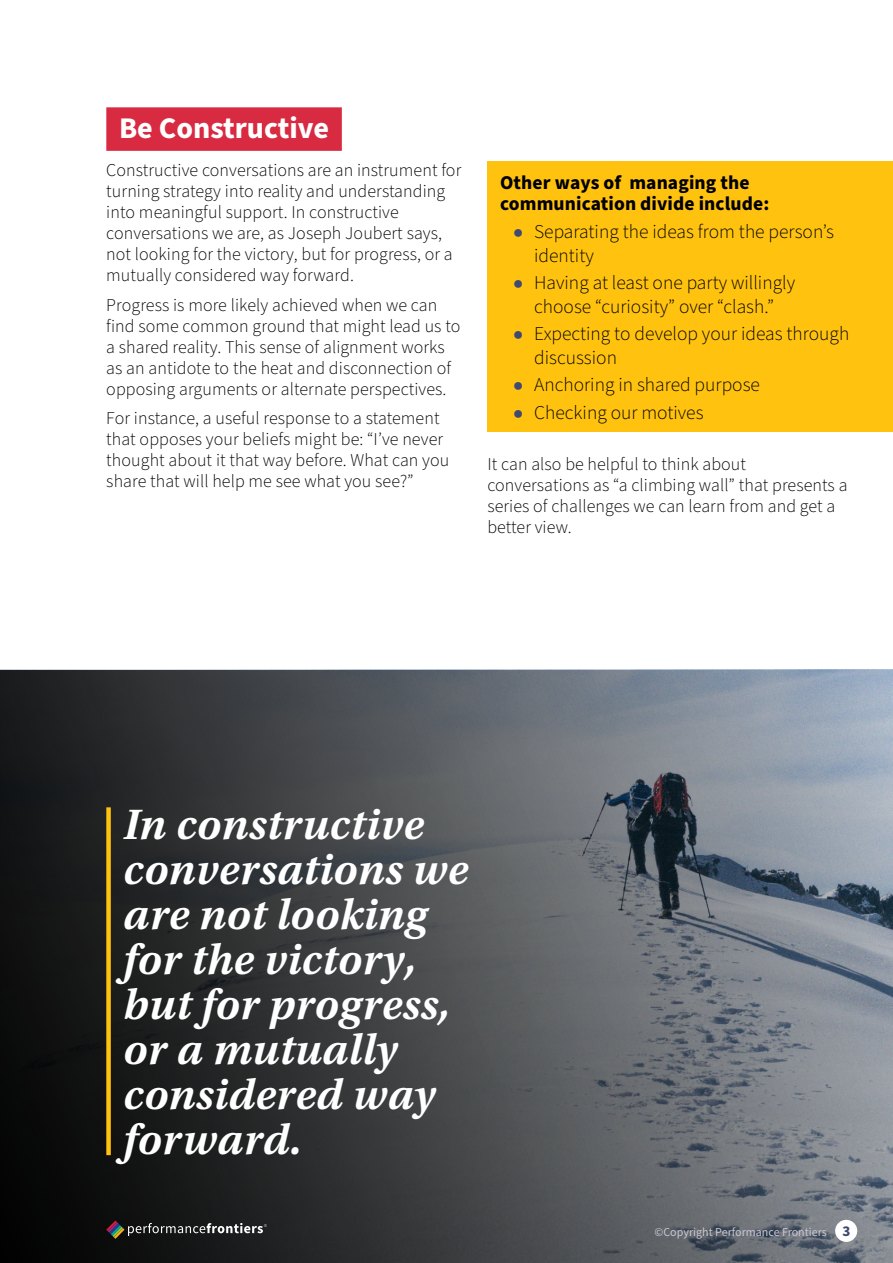
<style>
.page{position:relative;width:893px;height:1263px;background:#fff}
.page>*{position:absolute;margin:0;border:0;box-sizing:border-box;transform-origin:0 0}
.t1{font:45px/45px "Utopia Std Semibold Capt It";letter-spacing:.005em;color:#fff}
.t2{font:700 30px "Source Sans Pro";color:#fff}
.t3{font:300 19.5px/23.4px "Source Sans Pro";color:#000}
.t4{font:700 19.5px/21px "Source Sans Pro";letter-spacing:.005em;color:#000}
.t5{font:300 18px/21px "Source Sans Pro";letter-spacing:.005em;color:#000}
.t6{font:12px "Source Sans Pro";color:#c8c7d4}
.s1{font-family:"Arial";font-weight:400;font-size:18px;color:#3f4971}
.s2{font-weight:700;font-size:15px;color:#3f4971}
</style>
<div class="page">
<svg style="left:0;top:670px;width:893px;height:593px;background:#4d5156"></svg>
<div style="left:835px;top:1220px;width:22px;height:22px;background:#fff;border-radius:50%"></div>
<svg style="left:106px;top:1220px;width:161px;height:19px;background:#3b3a3a"></svg>
<div style="left:106px;top:107px;width:236px;height:44px;background:#d82a41"></div>
<div style="left:487px;top:161px;width:406px;height:271px;background:#ffc20e"></div>
<div style="left:106px;top:807px;width:5px;height:348px;background:#ffc20e"></div>
<h2 class="t2" style="left:119px;top:108px;width:211px">Be Constructive</h2>
<p class="t5" style="left:106px;top:160px;width:356px">Constructive conversations are an instrument for turning strategy into reality and understanding into meaningful support. In constructive conversations we are, as Joseph Joubert says, not looking for the victory, but for progress, or a mutually considered way forward.</p>
<p class="t5" style="left:106px;top:295px;width:356px">Progress is more likely achieved when we can find some common ground that might lead us to a shared reality. This sense of alignment works as an antidote to the heat and disconnection of opposing arguments or alternate perspectives.</p>
<p class="t5" style="left:106px;top:408px;width:344px">For instance, a useful response to a statement that opposes your beliefs might be: “I’ve never thought about it that way before. What can you share that will help me see what you see?”</p>
<p class="t4" style="left:500px;top:173px;width:271px">Other ways of managing the communication divide include:</p>
<p class="t3" style="left:534px;top:221px;width:301px;text-indent:-21px"><span class="s1">●</span> Separating the ideas from the person’s identity</p>
<p class="t3" style="left:513px;top:272px;width:284px;text-align:center"><span class="s1">●</span> Having at least one party willingly choose “curiosity” over “clash.”</p>
<p class="t3" style="left:534px;top:323px;width:317px;text-indent:-21px"><span class="s1">●</span> Expecting to develop your ideas through discussion</p>
<p class="t3" style="left:513px;top:374px;width:249px"><span class="s1">●</span> Anchoring in shared purpose</p>
<p class="t3" style="left:513px;top:401px;width:192px"><span class="s1">●</span> Checking our motives</p>
<p class="t5" style="left:487px;top:454px;width:362px">It can also be helpful to think about conversations as “a climbing wall” that presents a series of challenges we can learn from and get a better view.</p>
<h1 class="t1" style="left:123px;top:802px;width:347px">In constructive conversations we are not looking for the victory, but for progress, or a mutually considered way forward.</h1>
<p class="t6" style="left:654px;top:1224px;width:197px">©Copyright Performance Frontiers <span class="s2">3</span></p>
</div>
